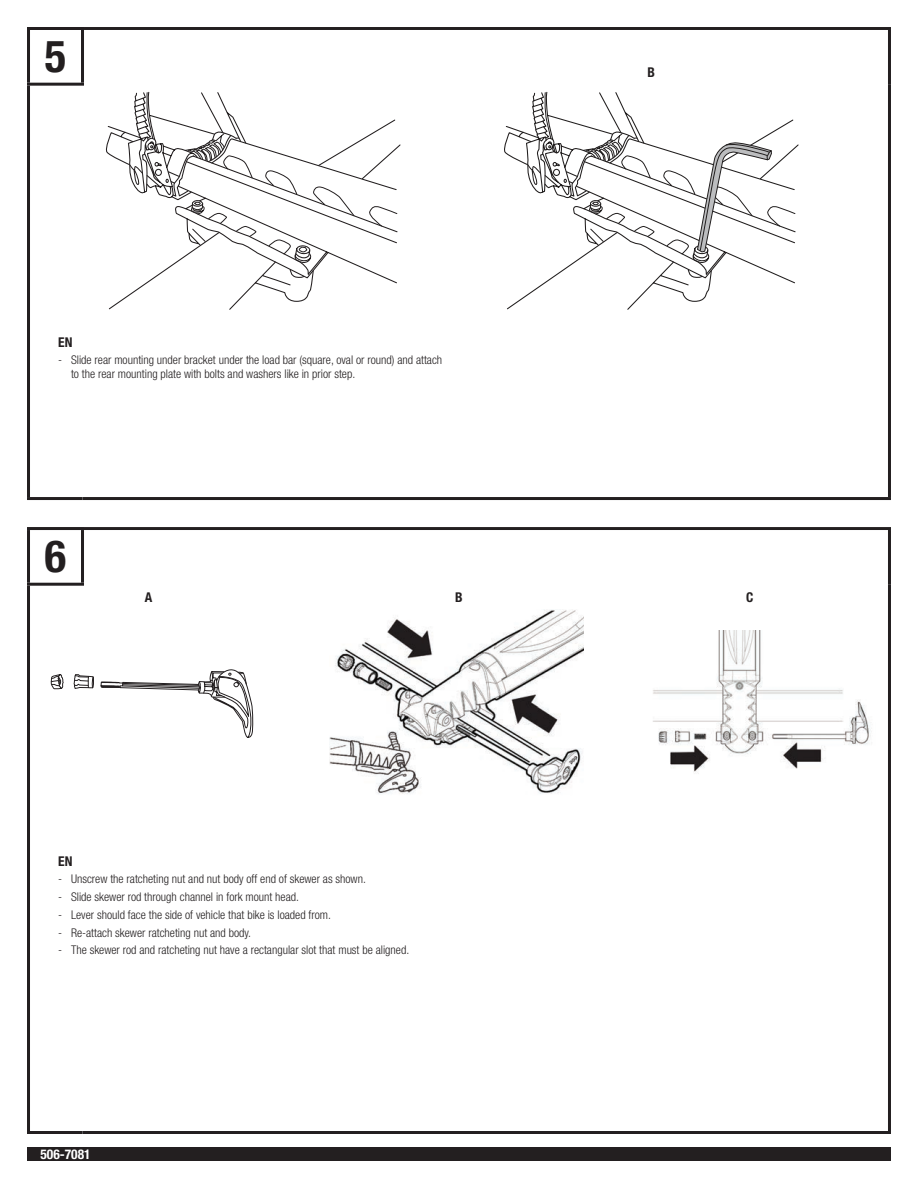
<style>
.page{position:relative;width:918px;height:1188px;background:#fff}
.page>*{position:absolute;margin:0;border:0;box-sizing:border-box;transform-origin:0 0}
.t1{font:700 condensed 44.4px "Helvetica Neue LT Std";color:#231f20}
.t2{font:700 condensed 13.5px "Helvetica Neue LT Std";color:#fff}
.Country_Initials{font:700 condensed 13.5px "Helvetica Neue LT Std";color:#231f20}
.Dash_copy{font:300 condensed 12px/13.5px "Helvetica Neue LT Std";color:#231f20}
</style>
<div class="page">
<svg style="left:106px;top:92px;width:295px;height:218px"></svg>
<svg style="left:504px;top:92px;width:295px;height:218px"></svg>
<svg style="left:51px;top:674px;width:13px;height:15px"></svg>
<svg style="left:73px;top:674px;width:21px;height:15px"></svg>
<svg style="left:100px;top:669px;width:153px;height:69px"></svg>
<img style="left:330px;top:610px;width:254px;height:184px">
<img style="left:653px;top:630px;width:218px;height:144px">
<div style="left:27px;top:1148px;width:864px;height:13px;background:#231f20"></div>
<hr style="left:84px;top:27px;width:807px;height:3px;background:#231f20">
<hr style="left:27px;top:27px;width:57px;height:3px;background:#231f20">
<hr style="left:27px;top:30px;width:3px;height:53px;background:#231f20">
<hr style="left:81px;top:30px;width:3px;height:53px;background:#231f20">
<hr style="left:27px;top:86px;width:3px;height:411px;background:#231f20">
<hr style="left:27px;top:497px;width:56px;height:3px;background:#231f20">
<hr style="left:83px;top:497px;width:808px;height:3px;background:#231f20">
<hr style="left:27px;top:83px;width:57px;height:3px;background:#231f20">
<hr style="left:888px;top:30px;width:3px;height:54px;background:#231f20">
<hr style="left:888px;top:84px;width:3px;height:413px;background:#231f20">
<hr style="left:84px;top:527px;width:807px;height:3px;background:#231f20">
<hr style="left:27px;top:527px;width:57px;height:3px;background:#231f20">
<hr style="left:27px;top:530px;width:3px;height:53px;background:#231f20">
<hr style="left:81px;top:530px;width:3px;height:53px;background:#231f20">
<hr style="left:27px;top:586px;width:3px;height:545px;background:#231f20">
<hr style="left:27px;top:1131px;width:56px;height:3px;background:#231f20">
<hr style="left:83px;top:1131px;width:808px;height:3px;background:#231f20">
<hr style="left:27px;top:583px;width:57px;height:3px;background:#231f20">
<hr style="left:888px;top:530px;width:3px;height:54px;background:#231f20">
<hr style="left:888px;top:584px;width:3px;height:547px;background:#231f20">
<p class="t1" style="left:45px;top:30px;width:23px">5</p>
<p class="Country_Initials" style="left:58px;top:334px;width:16px">EN</p>
<p class="Dash_copy" style="left:71px;top:353px;width:373px;text-indent:-13px">- Slide rear mounting under bracket under the load bar (square, oval or round) and attach to the rear mounting plate with bolts and washers like in prior step.</p>
<p class="t1" style="left:45px;top:530px;width:23px">6</p>
<p class="Country_Initials" style="left:647px;top:64px;width:9px">B</p>
<p class="Country_Initials" style="left:145px;top:589px;width:9px">A</p>
<p class="Country_Initials" style="left:455px;top:589px;width:9px">B</p>
<p class="Country_Initials" style="left:746px;top:589px;width:9px">C</p>
<p class="Country_Initials" style="left:58px;top:853px;width:16px">EN</p>
<p class="Dash_copy" style="left:58px;top:872px;width:309px">- Unscrew the ratcheting nut and nut body off end of skewer as shown.</p>
<p class="Dash_copy" style="left:58px;top:890px;width:242px">- Slide skewer rod through channel in fork mount head.</p>
<p class="Dash_copy" style="left:58px;top:908px;width:274px">- Lever should face the side of vehicle that bike is loaded from.</p>
<p class="Dash_copy" style="left:58px;top:926px;width:194px">- Re-attach skewer ratcheting nut and body.</p>
<p class="Dash_copy" style="left:58px;top:943px;width:352px">- The skewer rod and ratcheting nut have a rectangular slot that must be aligned.</p>
<p class="t2" style="left:41px;top:1146px;width:52px">506-7081</p>
</div>
